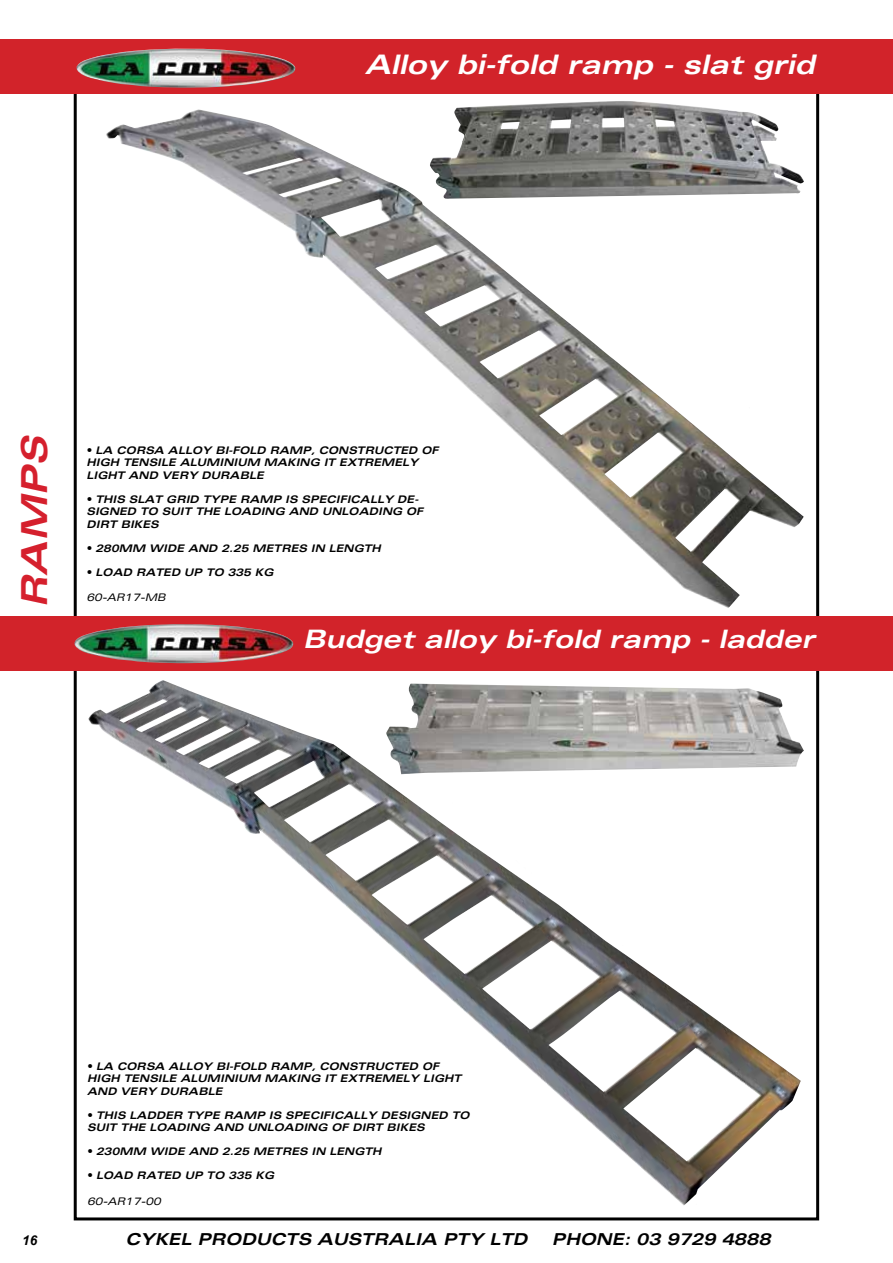
<style>
.page{position:relative;width:893px;height:1263px;background:#fff}
.page>*{position:absolute;margin:0;border:0;box-sizing:border-box;transform-origin:0 0}
.t1{font:italic 700 expanded 36px "Univers";color:#d5202d}
.t2{font:italic 700 expanded 27px "Univers";color:#fff}
.t3{font:italic 700 expanded 25.5px "Univers";color:#fff}
.t4{font:italic 700 expanded 16.5px "Univers";color:#000}
.t5{font:italic 700 13.5px "Arial";color:#000}
.t6{font:italic 700 expanded 10.5px/12.6px "Univers";color:#000}
.t7{font:italic expanded 10.5px "Univers";color:#000}
.s1{font-family:"Futura Std";font-weight:400;font-style:normal;font-stretch:normal}
</style>
<div class="page">
<div style="left:0;top:39px;width:893px;height:54px;background:#d2232a"></div>
<div style="left:0;top:617px;width:893px;height:54px;background:#d2232a"></div>
<img style="left:88px;top:680px;width:713px;height:526px">
<img style="left:74px;top:624px;width:219px;height:39px">
<img style="left:76px;top:49px;width:220px;height:39px">
<img style="left:106px;top:109px;width:698px;height:499px">
<img style="left:427px;top:101px;width:377px;height:98px">
<h2 class="t2" style="left:365px;top:49px;width:451px">Alloy bi-fold ramp - slat grid</h2>
<h1 class="t1" style="left:14px;top:607px;width:174px;rotate:-90deg">RAMPS</h1>
<p class="t6" style="left:87px;top:444px;width:354px"><span class="s1">•</span> LA CORSA ALLOY BI-FOLD RAMP, CONSTRUCTED OF<br>HIGH TENSILE ALUMINIUM MAKING IT EXTREMELY<br>LIGHT AND VERY DURABLE</p>
<p class="t6" style="left:87px;top:493px;width:338px"><span class="s1">•</span> THIS SLAT GRID TYPE RAMP IS SPECIFICALLY DE-<br>SIGNED TO SUIT THE LOADING AND UNLOADING OF<br>DIRT BIKES</p>
<p class="t6" style="left:87px;top:542px;width:296px"><span class="s1">•</span> 280MM WIDE AND 2.25 METRES IN LENGTH</p>
<p class="t6" style="left:87px;top:566px;width:189px"><span class="s1">•</span> LOAD RATED UP TO 335 KG</p>
<p class="t7" style="left:87px;top:591px;width:81px">60-AR17-MB</p>
<h3 class="t3" style="left:303px;top:625px;width:513px">Budget alloy bi-fold ramp - ladder</h3>
<p class="t6" style="left:87px;top:1060px;width:376px"><span class="s1">•</span> LA CORSA ALLOY BI-FOLD RAMP, CONSTRUCTED OF<br>HIGH TENSILE ALUMINIUM MAKING IT EXTREMELY LIGHT<br>AND VERY DURABLE</p>
<p class="t6" style="left:87px;top:1109px;width:384px"><span class="s1">•</span> THIS LADDER TYPE RAMP IS SPECIFICALLY DESIGNED TO<br>SUIT THE LOADING AND UNLOADING OF DIRT BIKES</p>
<p class="t6" style="left:87px;top:1145px;width:296px"><span class="s1">•</span> 230MM WIDE AND 2.25 METRES IN LENGTH</p>
<p class="t6" style="left:87px;top:1169px;width:189px"><span class="s1">•</span> LOAD RATED UP TO 335 KG</p>
<p class="t7" style="left:87px;top:1195px;width:75px">60-AR17-00</p>
<p class="t5" style="left:22px;top:1231px;width:17px">16</p>
<h3 class="t4" style="left:125px;top:1229px;width:404px">CYKEL PRODUCTS AUSTRALIA PTY LTD</h3>
<h3 class="t4" style="left:552px;top:1229px;width:220px">PHONE: 03 9729 4888</h3>
</div>
